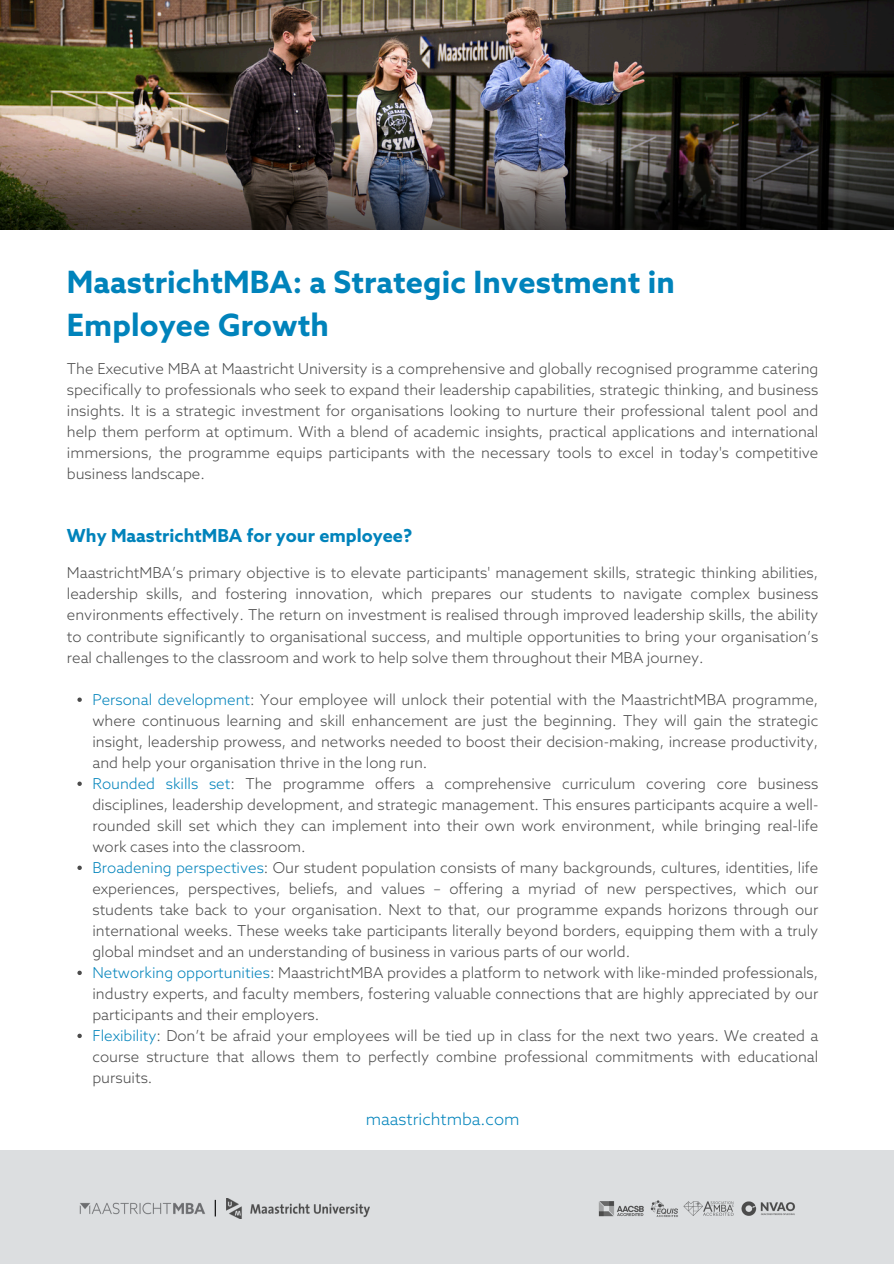
<style>
.page{position:relative;width:894px;height:1264px;background:#fff}
.page>*{position:absolute;margin:0;border:0;box-sizing:border-box;transform-origin:0 0}
.t1{font:700 30.75px/42.8px "Azo Sans";letter-spacing:.005em;color:#0083bb}
.t2{font:700 18px "Azo Sans";color:#0083bb}
.t3{font:300 16.5px "Azo Sans";color:#0083bb}
.t4{font:300 15px/21px "Azo Sans";color:#4b4b4b;text-align:justify}
.s1{color:#0083bb}
</style>
<div class="page">
<svg style="left:77px;top:697px;width:5px;height:5px"></svg>
<svg style="left:77px;top:781px;width:5px;height:5px"></svg>
<svg style="left:77px;top:865px;width:5px;height:5px"></svg>
<svg style="left:77px;top:970px;width:5px;height:5px"></svg>
<svg style="left:77px;top:1033px;width:5px;height:5px"></svg>
<div style="left:0;top:1150px;width:893px;height:113px;background:#dcdee0"></div>
<img style="left:598px;top:1200px;width:197px;height:17px">
<img style="left:79px;top:1200px;width:136px;height:17px">
<img style="left:226px;top:1198px;width:143px;height:20px">
<svg style="left:215px;top:1199px;width:1px;height:17px"></svg>
<img style="left:0;top:0;width:893px;height:132px">
<img style="left:0;top:132px;width:893px;height:98px">
<p class="t1" style="left:67px;top:264px;width:609px">MaastrichtMBA: a Strategic Investment in<br>Employee Growth</p>
<p class="t4" style="left:67px;top:359px;width:752px">The Executive MBA at Maastricht University is a comprehensive and globally recognised programme catering specifically to professionals who seek to expand their leadership capabilities, strategic thinking, and business insights. It is a strategic investment for organisations looking to nurture their professional talent pool and help them perform at optimum. With a blend of academic insights, practical applications and international immersions, the programme equips participants with the necessary tools to excel in today's competitive business landscape.</p>
<p class="t2" style="left:67px;top:526px;width:347px">Why MaastrichtMBA for your employee?</p>
<h1 class="t4" style="left:67px;top:564px;width:752px">MaastrichtMBA’s primary objective is to elevate participants' management skills, strategic thinking abilities, leadership skills, and fostering innovation, which prepares our students to navigate complex business environments effectively. The return on investment is realised through improved leadership skills, the ability to contribute significantly to organisational success, and multiple opportunities to bring your organisation’s real challenges to the classroom and work to help solve them throughout their MBA journey.</h1>
<p class="t4" style="left:92px;top:690px;width:727px"><span class="s1">Personal development</span>: Your employee will unlock their potential with the MaastrichtMBA programme, where continuous learning and skill enhancement are just the beginning. They will gain the strategic insight, leadership prowess, and networks needed to boost their decision-making, increase productivity, and help your organisation thrive in the long run.</p>
<h2 class="t4" style="left:92px;top:774px;width:727px"><span class="s1">Rounded skills set</span>: The programme offers a comprehensive curriculum covering core business disciplines, leadership development, and strategic management. This ensures participants acquire a well&shy;rounded skill set which they can implement into their own work environment, while bringing real-life work cases into the classroom.</h2>
<p class="t4" style="left:92px;top:858px;width:727px"><span class="s1">Broadening perspectives</span>: Our student population consists of many backgrounds, cultures, identities, life experiences, perspectives, beliefs, and values – offering a myriad of new perspectives, which our students take back to your organisation. Next to that, our programme expands horizons through our international weeks. These weeks take participants literally beyond borders, equipping them with a truly global mindset and an understanding of business in various parts of our world.</p>
<p class="t4" style="left:92px;top:963px;width:727px"><span class="s1">Networking opportunities</span>: MaastrichtMBA provides a platform to network with like-minded professionals, industry experts, and faculty members, fostering valuable connections that are highly appreciated by our participants and their employers.</p>
<p class="t4" style="left:92px;top:1026px;width:727px"><span class="s1">Flexibility</span>: Don’t be afraid your employees will be tied up in class for the next two years. We created a course structure that allows them to perfectly combine professional commitments with educational pursuits.</p>
<p class="t3" style="left:365px;top:1110px;width:155px">maastrichtmba.com</p>
</div>
